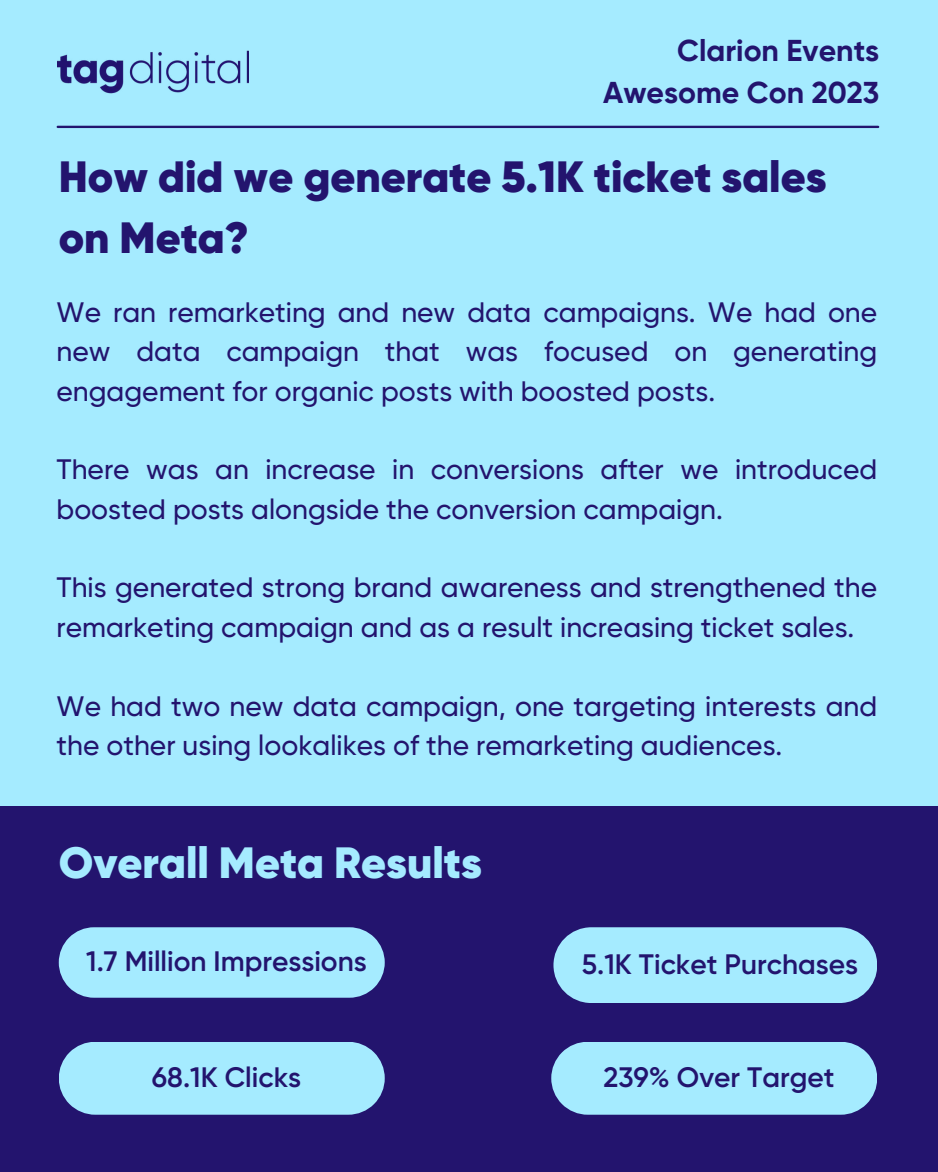
<style>
.page{position:relative;width:938px;height:1172px;background:#a5ebff}
.page>*{position:absolute;margin:0;border:0;box-sizing:border-box;transform-origin:0 0}
.t1{font:900 43.75px/60.9px "Gilroy";color:#23146e}
.t2{font:900 43.75px "Gilroy";color:#a5ebff}
.t3{font:700 30.19px/42.2px "Gilroy";color:#23146e;text-align:right}
.t4{font:500 28.12px/39.4px "Gilroy";color:#23146e}
.t5{font:600 28.12px "Gilroy";color:#23146e}
</style>
<div class="page">
<hr style="left:58px;top:126px;width:820px;height:2px;background:#23146e">
<img style="left:58px;top:51px;width:191px;height:43px">
<div style="left:0;top:806px;width:938px;height:366px;background:#23146e"></div>
<svg style="left:59px;top:927px;width:326px;height:71px;background:#9ddff7"></svg>
<div style="left:59px;top:1042px;width:325px;height:73px;background:#a5ebff"></div>
<div style="left:553px;top:927px;width:324px;height:76px;background:#a5ebff;border-radius:38px"></div>
<div style="left:551px;top:1042px;width:326px;height:73px;background:#a5ebff"></div>
<p class="t3" style="left:603px;top:30px;width:278px">Clarion Events<br>Awesome Con 2023</p>
<h1 class="t1" style="left:59px;top:147px;width:769px">How did we generate 5.1K ticket sales on Meta?</h1>
<p class="t4" style="left:57px;top:292px;width:822px;text-align:justify">We ran remarketing and new data campaigns. We had one new data campaign that was focused on generating engagement for organic posts with boosted posts.</p>
<p class="t4" style="left:57px;top:450px;width:822px">There was an increase in conversions after we introduced boosted posts alongside the conversion campaign.</p>
<p class="t4" style="left:57px;top:568px;width:822px">This generated strong brand awareness and strengthened the remarketing campaign and as a result increasing ticket sales.</p>
<p class="t4" style="left:57px;top:686px;width:822px">We had two new data campaign, one targeting interests and the other using lookalikes of the remarketing audiences.</p>
<h1 class="t2" style="left:59px;top:836px;width:424px">Overall Meta Results</h1>
<p class="t5" style="left:86px;top:945px;width:282px">1.7 Million Impressions</p>
<p class="t5" style="left:152px;top:1060px;width:151px">68.1K Clicks</p>
<p class="t5" style="left:582px;top:947px;width:278px">5.1K Ticket Purchases</p>
<p class="t5" style="left:603px;top:1060px;width:232px">239% Over Target</p>
</div>
